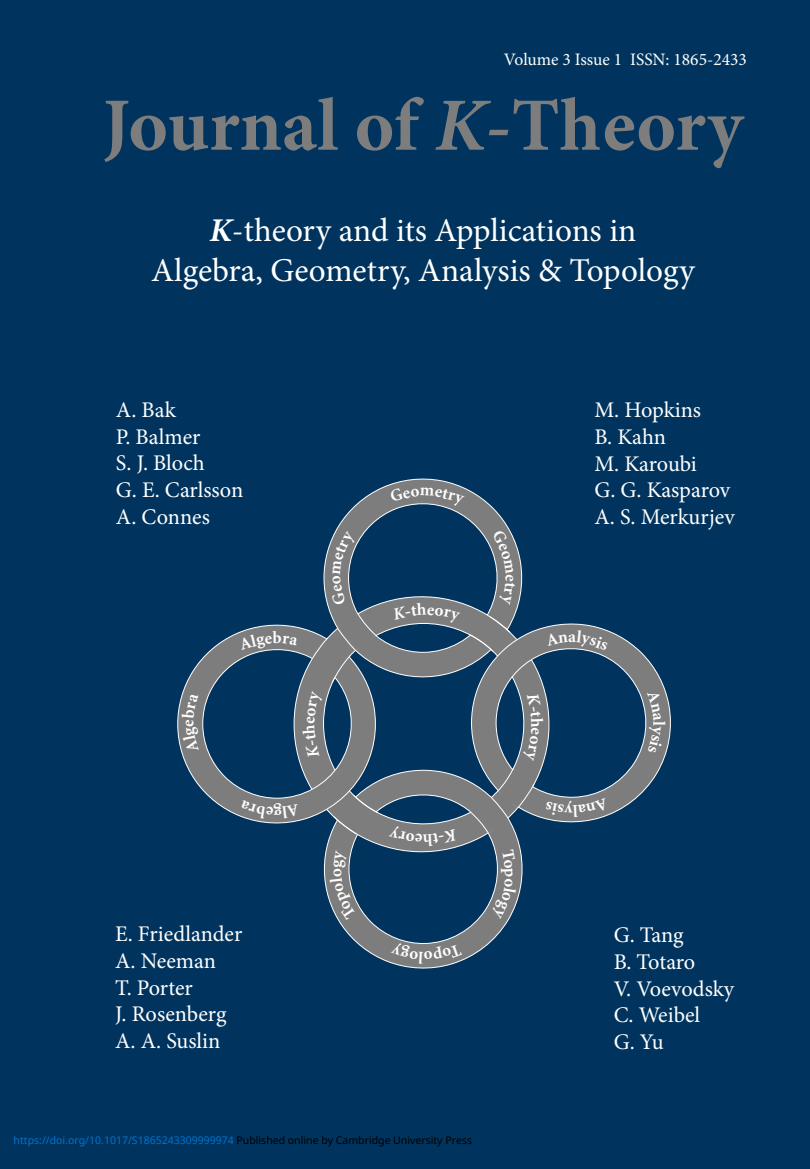
<style>
.page{position:relative;width:810px;height:1169px;background:#fff}
.page>*{position:absolute;margin:0;border:0;box-sizing:border-box;transform-origin:0 0}
.t1{font:700 75.25px "Minion Pro";color:#7e7d7d}
.t2{font:33.25px/39.9px "Minion Pro";color:#fff;text-align:center}
.t3{font:22.4px/26.8px "Minion Pro";letter-spacing:-.005em;color:#fff}
.t4{font:17.5px "Minion Pro";color:#fff}
.t5{font:700 16.97px "Minion";color:#fff}
.t6{font:10.5px "Noto Sans";color:#0172cf}
.s1{font-style:italic}
.s2{font-weight:700;font-style:italic}
.s3{color:#000}
</style>
<div class="page">
<div style="left:0;top:0;width:810px;height:1168px;background:#00345e"></div>
<svg style="left:324px;top:853px;width:199px;height:116px"></svg>
<svg style="left:323px;top:478px;width:200px;height:116px"></svg>
<svg style="left:324px;top:594px;width:198px;height:259px"></svg>
<svg style="left:471px;top:621px;width:200px;height:202px"></svg>
<svg style="left:468px;top:615px;width:43px;height:37px;background:#848485"></svg>
<svg style="left:177px;top:622px;width:201px;height:203px"></svg>
<svg style="left:332px;top:794px;width:47px;height:41px;background:#838384"></svg>
<svg style="left:469px;top:767px;width:66px;height:67px"></svg>
<svg style="left:311px;top:612px;width:66px;height:71px"></svg>
<svg style="left:392px;top:602px;width:68px;height:22px"></svg>
<svg style="left:302px;top:690px;width:22px;height:68px"></svg>
<svg style="left:389px;top:824px;width:68px;height:22px"></svg>
<svg style="left:239px;top:633px;width:33px;height:16px"></svg>
<svg style="left:282px;top:635px;width:16px;height:10px"></svg>
<svg style="left:183px;top:725px;width:16px;height:28px"></svg>
<svg style="left:181px;top:693px;width:18px;height:25px"></svg>
<svg style="left:389px;top:487px;width:75px;height:20px"></svg>
<svg style="left:391px;top:941px;width:71px;height:22px;background:#7d7e7f"></svg>
<svg style="left:332px;top:530px;width:25px;height:75px"></svg>
<svg style="left:492px;top:529px;width:23px;height:75px;background:#757a7e"></svg>
<svg style="left:490px;top:849px;width:26px;height:69px"></svg>
<svg style="left:330px;top:849px;width:26px;height:71px;background:#6e767c"></svg>
<svg style="left:545px;top:798px;width:64px;height:19px"></svg>
<svg style="left:647px;top:689px;width:15px;height:63px"></svg>
<svg style="left:522px;top:692px;width:21px;height:69px"></svg>
<svg style="left:545px;top:632px;width:23px;height:13px"></svg>
<svg style="left:576px;top:630px;width:32px;height:20px"></svg>
<svg style="left:240px;top:799px;width:60px;height:19px"></svg>
<p class="t4" style="left:504px;top:48px;width:245px">Volume 3 Issue 1 ISSN: 1865-2433</p>
<h1 class="t1" style="left:103px;top:73px;width:642px">Journal of <span class="s1">K</span>-Theory</h1>
<h2 class="t2" style="left:151px;top:210px;width:545px"><span class="s2">K</span>-theory and its Applications in<br>Algebra, Geometry, Analysis &amp; Topology</h2>
<p class="t3" style="left:116px;top:396px;width:129px">A. Bak<br>P. Balmer<br>S. J. Bloch<br>G. E. Carlsson<br>A. Connes</p>
<p class="t5" style="left:273px;top:629px;width:11px">b</p>
<p class="t3" style="left:594px;top:396px;width:142px">M. Hopkins<br>B. Kahn<br>M. Karoubi<br>G. G. Kasparov<br>A. S. Merkurjev</p>
<p class="t5" style="left:568px;top:627px;width:9px">a</p>
<p class="t5" style="left:179px;top:726px;width:9px;rotate:-90deg">e</p>
<p class="t5" style="left:668px;top:721px;width:6px;rotate:90deg">l</p>
<p class="t3" style="left:115px;top:920px;width:129px">E. Friedlander<br>A. Neeman<br>T. Porter<br>J. Rosenberg<br>A. A. Suslin</p>
<p class="t6" style="left:14px;top:1132px;width:460px">https://doi.org/10.1017/S1865243309999974 <span class="s3">Published online by Cambridge University Press</span></p>
<p class="t3" style="left:614px;top:921px;width:122px">G. Tang<br>B. Totaro<br>V. Voevodsky<br>C. Weibel<br>G. Yu</p>
</div>
